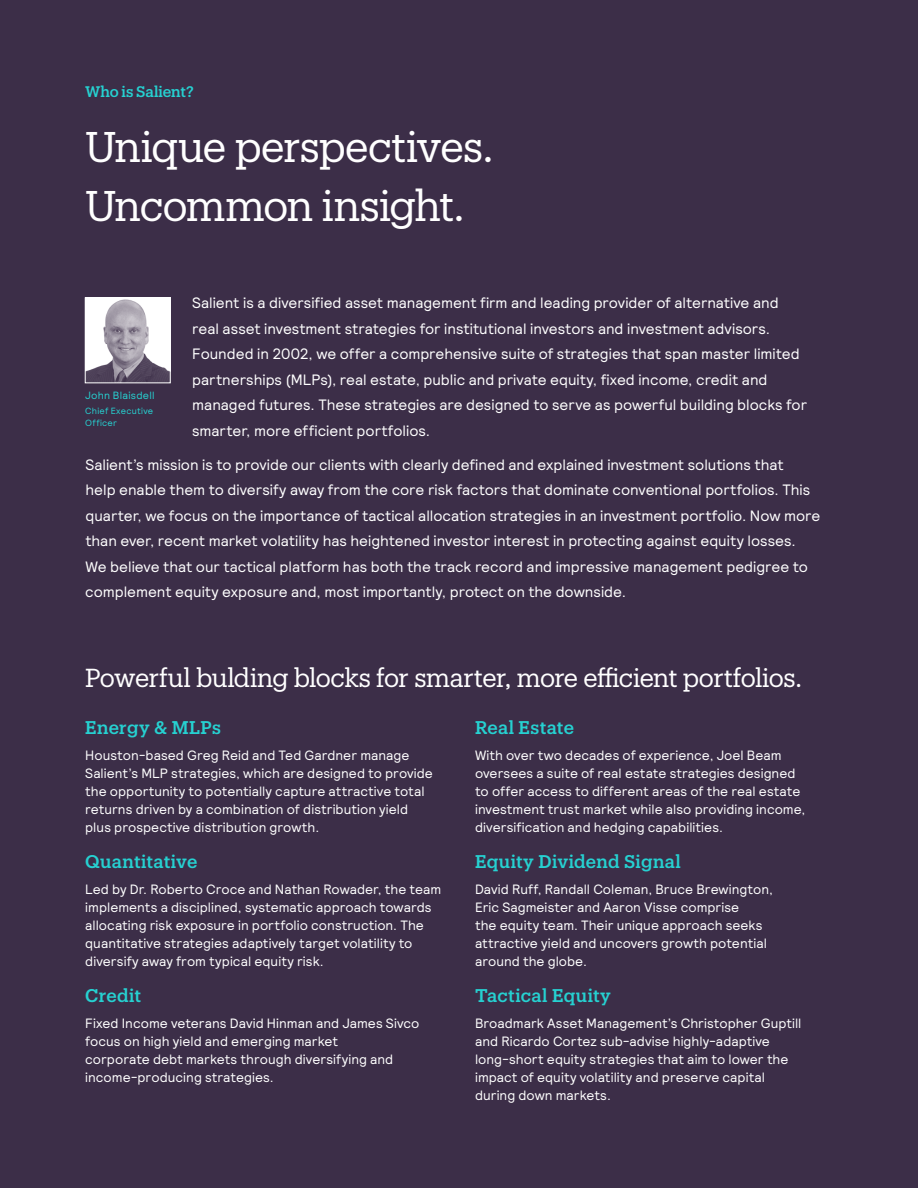
<style>
.page{position:relative;width:918px;height:1188px;background:#3c2e48}
.page>*{position:absolute;margin:0;border:0;box-sizing:border-box;transform-origin:0 0}
.t1{font:42px/58.8px "Produkt";letter-spacing:-.025em;color:#fff}
.t2{font:25.5px "Produkt";letter-spacing:-.02em;color:#fff}
.t3{font:500 18px "Produkt";letter-spacing:.02em;color:#26d1d1}
.t4{font:15px/25.5px "Relative";color:#fff}
.t5{font:500 15px "Produkt";color:#26d1d1}
.t6{font:13.5px/18px "Relative";letter-spacing:.005em;color:#fff}
.t7{font:10.5px "Relative";letter-spacing:.025em;color:#26d1d1}
.t8{font:9px/11.7px "Relative";letter-spacing:.03em;color:#26d1d1}
</style>
<div class="page">
<img style="left:87px;top:300px;width:81px;height:81px">
<div style="left:85px;top:298px;width:85px;height:85px;border:1px solid #fff"></div>
<p class="t5" style="left:85px;top:81px;width:110px">Who is Salient?</p>
<h1 class="t1" style="left:85px;top:115px;width:411px">Unique perspectives.<br>Uncommon insight.</h1>
<p class="t4" style="left:192px;top:290px;width:617px">Salient is a diversified asset management firm and leading provider of alternative and real asset investment strategies for institutional investors and investment advisors.<br>Founded in 2002, we offer a comprehensive suite of strategies that span master limited partnerships (MLPs), real estate, public and private equity, fixed income, credit and managed futures. These strategies are designed to serve as powerful building blocks for smarter, more efficient portfolios.</p>
<p class="t4" style="left:85px;top:451px;width:737px">Salient’s mission is to provide our clients with clearly defined and explained investment solutions that<br>help enable them to diversify away from the core risk factors that dominate conventional portfolios. This quarter, we focus on the importance of tactical allocation strategies in an investment portfolio. Now more than ever, recent market volatility has heightened investor interest in protecting against equity losses.<br>We believe that our tactical platform has both the track record and impressive management pedigree to complement equity exposure and, most importantly, protect on the downside.</p>
<p class="t7" style="left:85px;top:388px;width:71px">John Blaisdell</p>
<p class="t8" style="left:85px;top:405px;width:70px">Chief Executive<br>Officer</p>
<h2 class="t2" style="left:85px;top:660px;width:719px">Powerful bulding blocks for smarter, more efficient portfolios.</h2>
<h3 class="t3" style="left:85px;top:715px;width:137px">Energy &amp; MLPs</h3>
<p class="t6" style="left:85px;top:746px;width:349px">Houston-based Greg Reid and Ted Gardner manage Salient’s MLP strategies, which are designed to provide the opportunity to potentially capture attractive total returns driven by a combination of distribution yield plus prospective distribution growth.</p>
<h3 class="t3" style="left:85px;top:849px;width:114px">Quantitative</h3>
<p class="t6" style="left:85px;top:880px;width:358px">Led by Dr. Roberto Croce and Nathan Rowader, the team implements a disciplined, systematic approach towards allocating risk exposure in portfolio construction. The quantitative strategies adaptively target volatility to diversify away from typical equity risk.</p>
<h3 class="t3" style="left:85px;top:983px;width:58px">Credit</h3>
<p class="t6" style="left:85px;top:1014px;width:336px">Fixed Income veterans David Hinman and James Sivco focus on high yield and emerging market<br>corporate debt markets through diversifying and income-producing strategies.</p>
<h3 class="t3" style="left:475px;top:715px;width:100px">Real Estate</h3>
<p class="t6" style="left:475px;top:746px;width:332px">With over two decades of experience, Joel Beam oversees a suite of real estate strategies designed to offer access to different areas of the real estate investment trust market while also providing income, diversification and hedging capabilities.</p>
<h3 class="t3" style="left:475px;top:849px;width:207px">Equity Dividend Signal</h3>
<p class="t6" style="left:475px;top:880px;width:299px">David Ruff, Randall Coleman, Bruce Brewington, Eric Sagmeister and Aaron Visse comprise<br>the equity team. Their unique approach seeks attractive yield and uncovers growth potential around the globe.</p>
<h3 class="t3" style="left:475px;top:983px;width:137px">Tactical Equity</h3>
<p class="t6" style="left:475px;top:1014px;width:328px">Broadmark Asset Management’s Christopher Guptill and Ricardo Cortez sub-advise highly-adaptive long-short equity strategies that aim to lower the impact of equity volatility and preserve capital during down markets.</p>
</div>
